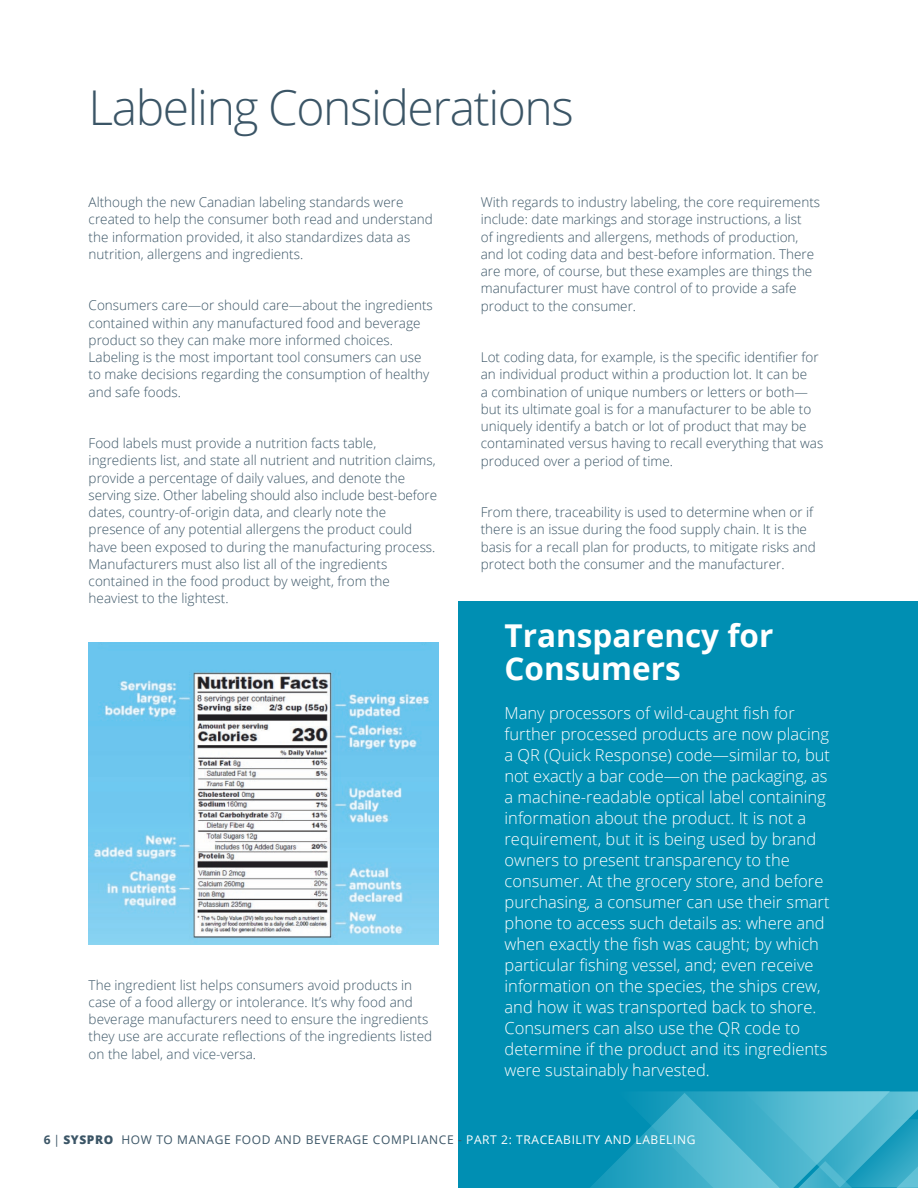
<style>
.page{position:relative;width:918px;height:1188px;background:#fff}
.page>*{position:absolute;margin:0;border:0;box-sizing:border-box;transform-origin:0 0}
.t1{font:300 48px "Open Sans";letter-spacing:-.03em;color:#3b5566}
.t2{font:700 31.5px/33px "Open Sans";color:#fff}
.t3{font:300 16.5px/21px "Open Sans";color:#fff}
.t4{font:300 13.5px/17.2px "Open Sans";color:#3b5566}
.t5{font:12px "Open Sans";letter-spacing:.05em;color:#3b5566}
.s1{font-weight:700}
.s2{font-weight:800}
.s3{color:#fff}
</style>
<div class="page">
<div style="left:459px;top:602px;width:459px;height:586px;background:#008fb3"></div>
<img style="left:88px;top:643px;width:350px;height:301px">
<svg style="left:590px;top:1091px;width:328px;height:97px;background:#3badc8"></svg>
<h1 class="t1" style="left:89px;top:74px;width:487px">Labeling Considerations</h1>
<p class="t4" style="left:89px;top:193px;width:346px">Although the new Canadian labeling standards were created to help the consumer both read and understand the information provided, it also standardizes data as nutrition, allergens and ingredients.</p>
<p class="t4" style="left:89px;top:296px;width:346px">Consumers care—or should care—about the ingredients contained within any manufactured food and beverage product so they can make more informed choices.<br>Labeling is the most important tool consumers can use to make decisions regarding the consumption of healthy and safe foods.</p>
<p class="t4" style="left:89px;top:434px;width:350px">Food labels must provide a nutrition facts table, ingredients list, and state all nutrient and nutrition claims, provide a percentage of daily values, and denote the serving size. Other labeling should also include best-before dates, country-of-origin data, and clearly note the presence of any potential allergens the product could have been exposed to during the manufacturing process.<br>Manufacturers must also list all of the ingredients contained in the food product by weight, from the heaviest to the lightest.</p>
<p class="t4" style="left:89px;top:976px;width:345px">The ingredient list helps consumers avoid products in case of a food allergy or intolerance. It’s why food and beverage manufacturers need to ensure the ingredients they use are accurate reflections of the ingredients listed on the label, and vice-versa.</p>
<p class="t4" style="left:481px;top:193px;width:341px">With regards to industry labeling, the core requirements include: date markings and storage instructions, a list<br>of ingredients and allergens, methods of production, and lot coding data and best-before information. There are more, of course, but these examples are things the manufacturer must have control of to provide a safe product to the consumer.</p>
<p class="t4" style="left:481px;top:348px;width:344px">Lot coding data, for example, is the specific identifier for an individual product within a production lot. It can be<br>a combination of unique numbers or letters or both— but its ultimate goal is for a manufacturer to be able to uniquely identify a batch or lot of product that may be contaminated versus having to recall everything that was produced over a period of time.</p>
<p class="t4" style="left:481px;top:503px;width:337px">From there, traceability is used to determine when or if there is an issue during the food supply chain. It is the basis for a recall plan for products, to mitigate risks and protect both the consumer and the manufacturer.</p>
<h2 class="t2" style="left:505px;top:619px;width:270px">Transparency for<br>Consumers</h2>
<p class="t3" style="left:505px;top:702px;width:327px">Many processors of wild-caught fish for further processed products are now placing a QR (Quick Response) code—similar to, but not exactly a bar code—on the packaging, as a machine-readable optical label containing information about the product. It is not a requirement, but it is being used by brand owners to present transparency to the consumer. At the grocery store, and before purchasing, a consumer can use their smart phone to access such details as: where and when exactly the fish was caught; by which particular fishing vessel, and; even receive information on the species, the ships crew, and how it was transported back to shore.<br>Consumers can also use the QR code to determine if the product and its ingredients were sustainably harvested.</p>
<p class="t5" style="left:44px;top:1131px;width:653px"><span class="s1">6</span> | <span class="s2">SYSPRO</span> HOW TO MANAGE FOOD AND BEVERAGE COMPLIANCE - <span class="s3">PART 2: TRACEABILITY AND LABELING</span></p>
</div>
